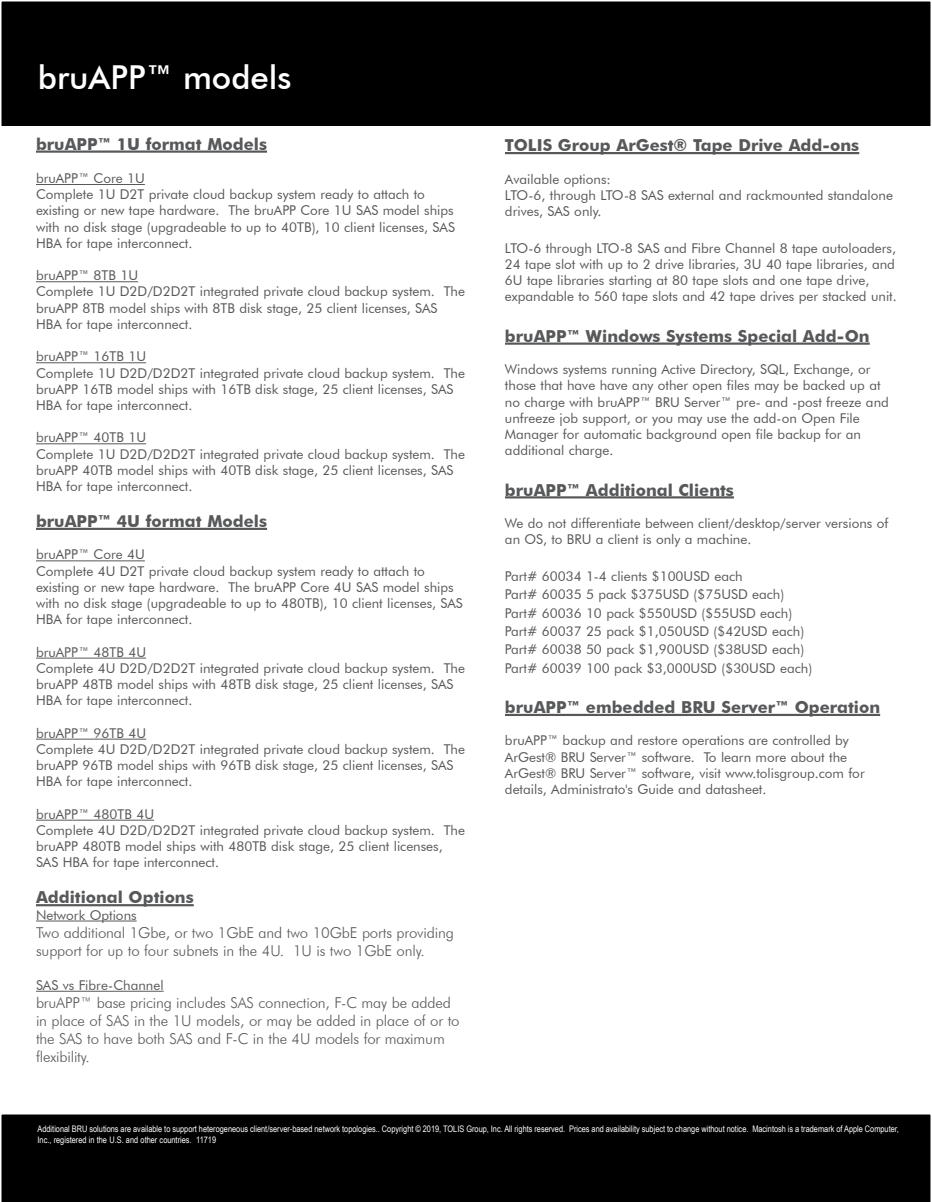
<style>
.page{position:relative;width:932px;height:1202px;background:#fff}
.page>*{position:absolute;margin:0;border:0;box-sizing:border-box;transform-origin:0 0}
.t1{font:500 33px "Futura BT";color:#fff}
.t2{font:700 16.5px "Futura BT";color:#57585a}
.t3{font:300 15px/18px "Futura BT";letter-spacing:-.01em;color:#57585a}
.t4{font:13.5px/16.2px "Futura BT";color:#57585a}
.t5{font:9px/10.8px "Arial Narrow";color:#fff}
</style>
<div class="page">
<div style="left:1px;top:1114px;width:930px;height:88px;background:#000"></div>
<hr style="left:36px;top:150px;width:231px;height:3px;background:#57585a">
<hr style="left:36px;top:184px;width:109px;height:1px;background:#57585a">
<hr style="left:36px;top:281px;width:102px;height:1px;background:#57585a">
<hr style="left:36px;top:362px;width:110px;height:1px;background:#57585a">
<hr style="left:36px;top:443px;width:110px;height:1px;background:#57585a">
<hr style="left:36px;top:528px;width:231px;height:2px;background:#57585a">
<hr style="left:36px;top:560px;width:109px;height:1px;background:#57585a">
<hr style="left:36px;top:657px;width:110px;height:1px;background:#57585a">
<hr style="left:36px;top:738px;width:110px;height:1px;background:#57585a">
<hr style="left:36px;top:819px;width:118px;height:1px;background:#57585a">
<hr style="left:36px;top:904px;width:158px;height:2px;background:#57585a">
<hr style="left:36px;top:920px;width:101px;height:1px;background:#57585a">
<hr style="left:36px;top:990px;width:128px;height:1px;background:#57585a">
<hr style="left:505px;top:152px;width:354px;height:2px;background:#57585a">
<hr style="left:505px;top:342px;width:364px;height:3px;background:#57585a">
<hr style="left:505px;top:496px;width:229px;height:2px;background:#57585a">
<hr style="left:505px;top:714px;width:375px;height:2px;background:#57585a">
<div style="left:1px;top:1px;width:930px;height:126px;background:#000"></div>
<div style="left:0;top:0;width:932px;height:127px;border:2px solid #fff"></div>
<p class="t1" style="left:38px;top:57px;width:255px">bruAPP™ models</p>
<p class="t2" style="left:36px;top:134px;width:232px">bruAPP™ 1U format Models</p>
<p class="t4" style="left:36px;top:170px;width:110px">bruAPP™ Core 1U</p>
<p class="t4" style="left:36px;top:186px;width:420px">Complete 1U D2T private cloud backup system ready to attach to existing or new tape hardware. The bruAPP Core 1U SAS model ships with no disk stage (upgradeable to up to 40TB), 10 client licenses, SAS HBA for tape interconnect.</p>
<p class="t4" style="left:36px;top:267px;width:104px">bruAPP™ 8TB 1U</p>
<p class="t4" style="left:36px;top:283px;width:430px">Complete 1U D2D/D2D2T integrated private cloud backup system. The bruAPP 8TB model ships with 8TB disk stage, 25 client licenses, SAS<br>HBA for tape interconnect.</p>
<p class="t4" style="left:36px;top:348px;width:112px">bruAPP™ 16TB 1U</p>
<p class="t4" style="left:36px;top:364px;width:430px">Complete 1U D2D/D2D2T integrated private cloud backup system. The bruAPP 16TB model ships with 16TB disk stage, 25 client licenses, SAS<br>HBA for tape interconnect.</p>
<p class="t4" style="left:36px;top:429px;width:112px">bruAPP™ 40TB 1U</p>
<p class="t4" style="left:36px;top:445px;width:430px">Complete 1U D2D/D2D2T integrated private cloud backup system. The bruAPP 40TB model ships with 40TB disk stage, 25 client licenses, SAS<br>HBA for tape interconnect.</p>
<p class="t2" style="left:36px;top:511px;width:232px">bruAPP™ 4U format Models</p>
<p class="t4" style="left:36px;top:546px;width:110px">bruAPP™ Core 4U</p>
<p class="t4" style="left:36px;top:562px;width:428px">Complete 4U D2T private cloud backup system ready to attach to existing or new tape hardware. The bruAPP Core 4U SAS model ships with no disk stage (upgradeable to up to 480TB), 10 client licenses, SAS HBA for tape interconnect.</p>
<p class="t4" style="left:36px;top:643px;width:112px">bruAPP™ 48TB 4U</p>
<p class="t4" style="left:36px;top:660px;width:430px">Complete 4U D2D/D2D2T integrated private cloud backup system. The bruAPP 48TB model ships with 48TB disk stage, 25 client licenses, SAS<br>HBA for tape interconnect.</p>
<p class="t4" style="left:36px;top:724px;width:112px">bruAPP™ 96TB 4U</p>
<p class="t4" style="left:36px;top:741px;width:430px">Complete 4U D2D/D2D2T integrated private cloud backup system. The bruAPP 96TB model ships with 96TB disk stage, 25 client licenses, SAS<br>HBA for tape interconnect.</p>
<p class="t4" style="left:36px;top:805px;width:119px">bruAPP™ 480TB 4U</p>
<p class="t4" style="left:36px;top:822px;width:430px">Complete 4U D2D/D2D2T integrated private cloud backup system. The bruAPP 480TB model ships with 480TB disk stage, 25 client licenses,<br>SAS HBA for tape interconnect.</p>
<p class="t2" style="left:36px;top:887px;width:159px">Additional Options</p>
<p class="t4" style="left:36px;top:906px;width:102px">Network Options</p>
<p class="t3" style="left:36px;top:923px;width:419px">Two additional 1Gbe, or two 1GbE and two 10GbE ports providing support for up to four subnets in the 4U. 1U is two 1GbE only.</p>
<p class="t4" style="left:36px;top:976px;width:129px">SAS vs Fibre-Channel</p>
<p class="t3" style="left:36px;top:993px;width:425px">bruAPP™ base pricing includes SAS connection, F-C may be added in place of SAS in the 1U models, or may be added in place of or to the SAS to have both SAS and F-C in the 4U models for maximum flexibility.</p>
<p class="t2" style="left:505px;top:135px;width:356px">TOLIS Group ArGest® Tape Drive Add-ons</p>
<p class="t4" style="left:505px;top:171px;width:389px">Available options:<br>LTO-6, through LTO-8 SAS external and rackmounted standalone drives, SAS only.</p>
<p class="t4" style="left:505px;top:240px;width:393px">LTO-6 through LTO-8 SAS and Fibre Channel 8 tape autoloaders, 24 tape slot with up to 2 drive libraries, 3U 40 tape libraries, and 6U tape libraries starting at 80 tape slots and one tape drive, expandable to 560 tape slots and 42 tape drives per stacked unit.</p>
<p class="t2" style="left:505px;top:326px;width:366px">bruAPP™ Windows Systems Special Add-On</p>
<p class="t4" style="left:505px;top:361px;width:385px">Windows systems running Active Directory, SQL, Exchange, or those that have have any other open files may be backed up at no charge with bruAPP™ BRU Server™ pre- and -post freeze and unfreeze job support, or you may use the add-on Open File Manager for automatic background open file backup for an additional charge.</p>
<p class="t2" style="left:505px;top:479px;width:230px">bruAPP™ Additional Clients</p>
<p class="t4" style="left:505px;top:515px;width:385px">We do not differentiate between client/desktop/server versions of an OS, to BRU a client is only a machine.</p>
<p class="t4" style="left:505px;top:568px;width:239px">Part# 60034 1-4 clients $100USD each</p>
<p class="t4" style="left:505px;top:586px;width:281px">Part# 60035 5 pack $375USD ($75USD each)</p>
<p class="t4" style="left:505px;top:604px;width:289px">Part# 60036 10 pack $550USD ($55USD each)</p>
<p class="t4" style="left:505px;top:623px;width:301px">Part# 60037 25 pack $1,050USD ($42USD each)</p>
<p class="t4" style="left:505px;top:641px;width:301px">Part# 60038 50 pack $1,900USD ($38USD each)</p>
<p class="t4" style="left:505px;top:659px;width:309px">Part# 60039 100 pack $3,000USD ($30USD each)</p>
<p class="t2" style="left:505px;top:697px;width:376px">bruAPP™ embedded BRU Server™ Operation</p>
<p class="t4" style="left:505px;top:732px;width:361px">bruAPP™ backup and restore operations are controlled by ArGest® BRU Server™ software. To learn more about the ArGest® BRU Server™ software, visit www.tolisgroup.com for details, Administrato's Guide and datasheet.</p>
<p class="t5" style="left:38px;top:1123px;width:863px">Additional BRU solutions are available to support heterogeneous client/server-based network topologies.. Copyright © 2019, TOLIS Group, Inc. All rights reserved. Prices and availability subject to change without notice. Macintosh is a trademark of Apple Computer,<br>Inc., registered in the U.S. and other countries. 11719</p>
</div>
